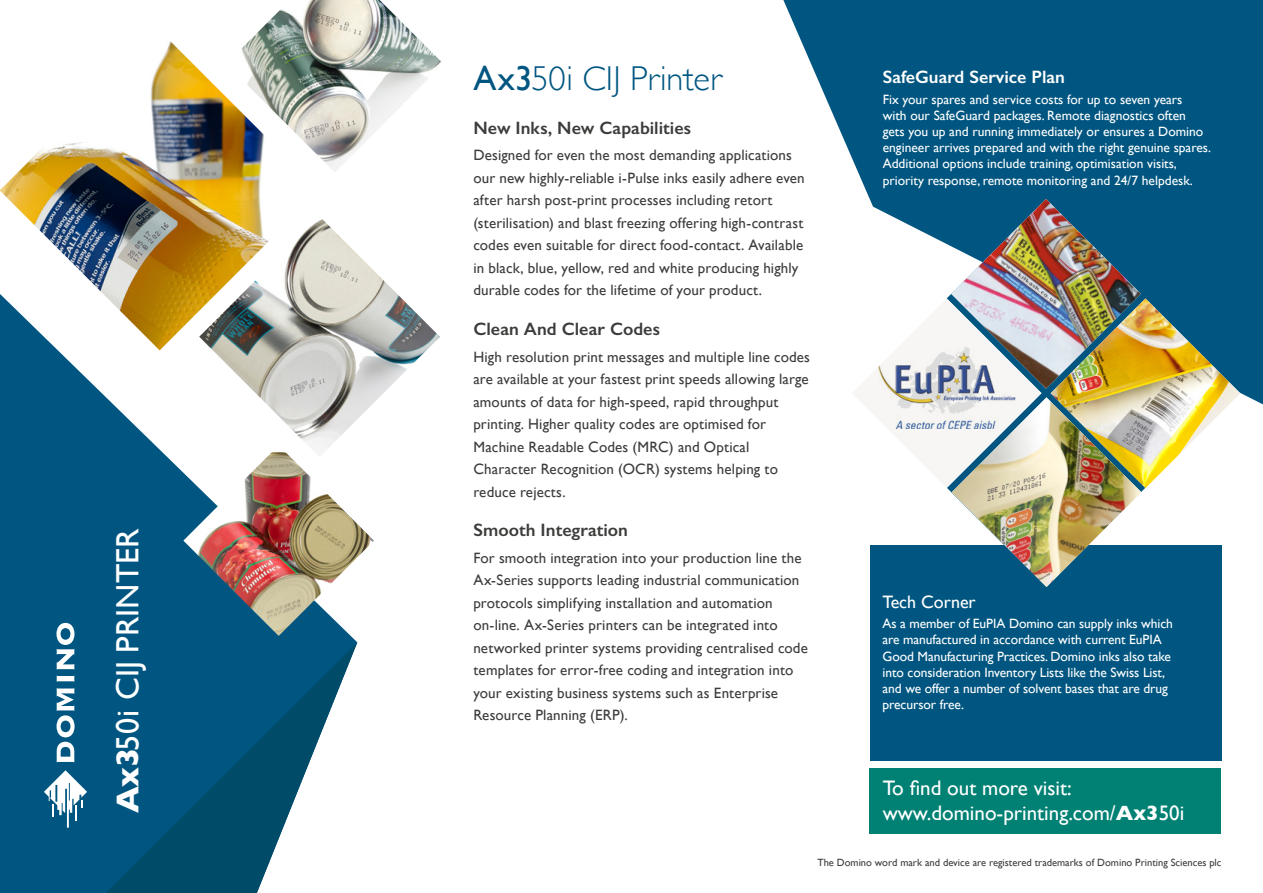
<style>
.page{position:relative;width:1263px;height:893px;background:#fff}
.page>*{position:absolute;margin:0;border:0;box-sizing:border-box;transform-origin:0 0}
.t1{font:300 34.5px "Gill Sans";color:#005681}
.t2{font:32.25px "Gill Sans";color:#fff}
.t3{font:21px/25.3px "Gill Sans";color:#fff}
.t4{font:600 18px "Gill Sans";color:#3c3c3b}
.t5{font:600 18px "Gill Sans";color:#fff}
.t6{font:18px "Gill Sans";color:#fff}
.t7{font:15px/22.5px "Gill Sans";letter-spacing:.01em;color:#3c3c3b}
.t8{font:13.5px/16.2px "Gill Sans";color:#fff}
.t9{font:10.5px "Gill Sans";color:#3c3c3b}
.s1{font-weight:700}
.s2{font-weight:400}
</style>
<div class="page">
<svg style="left:0;top:350px;width:357px;height:543px;background:#1e6a8f"></svg>
<svg style="left:106px;top:642px;width:251px;height:251px;fill:#005681"></svg>
<svg style="left:57px;top:676px;width:17px;height:6px"></svg>
<svg style="left:56px;top:623px;width:18px;height:47px"></svg>
<svg style="left:57px;top:688px;width:18px;height:74px"></svg>
<svg style="left:44px;top:770px;width:43px;height:58px"></svg>
<div style="left:870px;top:545px;width:351px;height:216px;background:#005681"></div>
<div style="left:870px;top:767px;width:351px;height:66px;background:#008174"></div>
<svg style="left:783px;top:0;width:480px;height:404px;fill:#005681"></svg>
<img style="left:0;top:41px;width:261px;height:309px">
<img style="left:199px;top:216px;width:241px;height:229px">
<img style="left:183px;top:445px;width:191px;height:191px">
<img style="left:226px;top:0;width:215px;height:172px">
<img style="left:841px;top:199px;width:399px;height:388px">
<img style="left:951px;top:199px;width:190px;height:190px">
<img style="left:872px;top:331px;width:148px;height:98px">
<h2 class="t2" style="left:108px;top:813px;width:287px;rotate:-90deg"><span class="s1">Ax3</span>50i CIJ PRINTER</h2>
<h1 class="t1" style="left:473px;top:51px;width:250px"><span class="s2">Ax3</span>50i CIJ Printer</h1>
<p class="t4" style="left:473px;top:117px;width:219px">New Inks, New Capabilities</p>
<p class="t7" style="left:473px;top:144px;width:333px">Designed for even the most demanding applications our new highly-reliable i-Pulse inks easily adhere even after harsh post-print processes including retort (sterilisation) and blast freezing offering high-contrast codes even suitable for direct food-contact. Available in black, blue, yellow, red and white producing highly durable codes for the lifetime of your product.</p>
<p class="t4" style="left:473px;top:318px;width:188px">Clean And Clear Codes</p>
<p class="t7" style="left:473px;top:345px;width:338px">High resolution print messages and multiple line codes are available at your fastest print speeds allowing large amounts of data for high-speed, rapid throughput printing. Higher quality codes are optimised for Machine Readable Codes (MRC) and Optical Character Recognition (OCR) systems helping to reduce rejects.</p>
<p class="t4" style="left:473px;top:519px;width:156px">Smooth Integration</p>
<p class="t7" style="left:473px;top:546px;width:336px">For smooth integration into your production line the Ax-Series supports leading industrial communication protocols simplifying installation and automation on-line. Ax-Series printers can be integrated into networked printer systems providing centralised code templates for error-free coding and integration into your existing business systems such as Enterprise Resource Planning (ERP).</p>
<p class="t5" style="left:883px;top:66px;width:184px">SafeGuard Service Plan</p>
<p class="t8" style="left:883px;top:91px;width:330px">Fix your spares and service costs for up to seven years<br>with our SafeGuard packages. Remote diagnostics often gets you up and running immediately or ensures a Domino engineer arrives prepared and with the right genuine spares.<br>Additional options include training, optimisation visits, priority response, remote monitoring and 24/7 helpdesk.</p>
<p class="t6" style="left:882px;top:591px;width:95px">Tech Corner</p>
<p class="t8" style="left:882px;top:615px;width:292px">As a member of EuPIA Domino can supply inks which are manufactured in accordance with current EuPIA Good Manufacturing Practices. Domino inks also take into consideration Inventory Lists like the Swiss List, and we offer a number of solvent bases that are drug precursor free.</p>
<h3 class="t3" style="left:883px;top:775px;width:303px">To find out more visit: www.domino-printing.com/<span class="s1">Ax3</span>50i</h3>
<p class="t9" style="left:817px;top:856px;width:406px">The Domino word mark and device are registered trademarks of Domino Printing Sciences plc</p>
</div>
